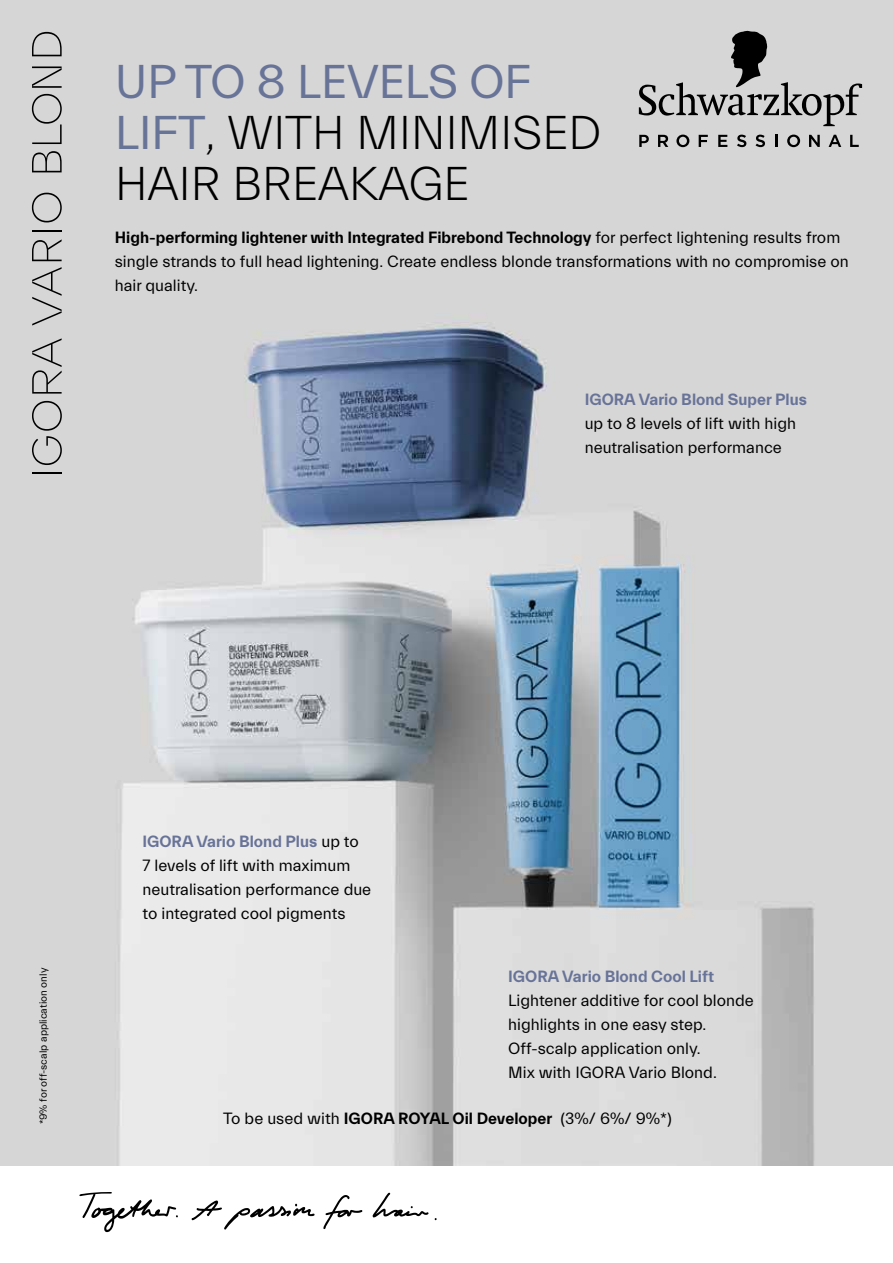
<style>
.page{position:relative;width:893px;height:1263px;background:#fff}
.page>*{position:absolute;margin:0;border:0;box-sizing:border-box;transform-origin:0 0}
.t1{font:300 48px/51px "Everett";letter-spacing:-.01em;color:#000}
.t2{font:16.5px/24px "Everett";color:#000}
.t3{font:700 16.5px "Everett";color:#687398}
.t4{font:10.5px "Everett";color:#000}
.s1{font-weight:400;color:#687398}
.s2{font-weight:700}
.s3{font-weight:700;color:#687398}
</style>
<div class="page">
<img style="left:0;top:0;width:893px;height:1165px">
<svg style="left:32px;top:239px;width:30px;height:22px"></svg>
<hr style="left:32px;top:230px;width:30px;height:2px;background:#000">
<svg style="left:32px;top:151px;width:30px;height:21px"></svg>
<svg style="left:32px;top:66px;width:30px;height:22px"></svg>
<svg style="left:32px;top:32px;width:30px;height:24px"></svg>
<hr style="left:32px;top:472px;width:30px;height:2px;background:#000">
<svg style="left:32px;top:401px;width:30px;height:64px;background:#b7b7b7"></svg>
<svg style="left:32px;top:338px;width:30px;height:56px;background:#b3b3b3"></svg>
<svg style="left:32px;top:193px;width:30px;height:29px"></svg>
<svg style="left:32px;top:267px;width:30px;height:58px;background:#bbb"></svg>
<svg style="left:32px;top:94px;width:30px;height:50px"></svg>
<svg style="left:323px;top:1195px;width:39px;height:34px"></svg>
<svg style="left:372px;top:1193px;width:56px;height:24px"></svg>
<svg style="left:191px;top:1200px;width:124px;height:29px"></svg>
<svg style="left:79px;top:1192px;width:99px;height:40px"></svg>
<svg style="left:639px;top:31px;width:223px;height:95px;background:#b3b3b3"></svg>
<svg style="left:639px;top:135px;width:10px;height:12px"></svg>
<svg style="left:658px;top:135px;width:10px;height:12px"></svg>
<svg style="left:676px;top:135px;width:13px;height:12px"></svg>
<svg style="left:699px;top:135px;width:9px;height:12px"></svg>
<svg style="left:718px;top:135px;width:9px;height:12px"></svg>
<svg style="left:737px;top:135px;width:9px;height:12px"></svg>
<svg style="left:755px;top:135px;width:10px;height:12px"></svg>
<svg style="left:775px;top:135px;width:2px;height:12px"></svg>
<svg style="left:787px;top:135px;width:13px;height:12px"></svg>
<svg style="left:809px;top:135px;width:11px;height:12px"></svg>
<svg style="left:829px;top:135px;width:12px;height:12px"></svg>
<svg style="left:850px;top:135px;width:9px;height:12px"></svg>
<h1 class="t1" style="left:115px;top:57px;width:488px"><span class="s1">UP TO 8 LEVELS OF<br>LIFT</span>, WITH MINIMISED<br>HAIR BREAKAGE</h1>
<p class="t2" style="left:115px;top:226px;width:735px"><span class="s2">High-performing lightener with Integrated Fibrebond Technology</span> for perfect lightening results from single strands to full head lightening. Create endless blonde transformations with no compromise on hair quality.</p>
<p class="t3" style="left:585px;top:390px;width:224px">IGORA Vario Blond Super Plus</p>
<p class="t2" style="left:585px;top:411px;width:213px">up to 8 levels of lift with high neutralisation performance</p>
<p class="t4" style="left:38px;top:1124px;width:158px;rotate:-90deg">*9% for off-scalp application only</p>
<p class="t2" style="left:142px;top:830px;width:230px"><span class="s3">IGORA Vario Blond Plus</span> up to<br>7 levels of lift with maximum neutralisation performance due to integrated cool pigments</p>
<p class="t3" style="left:508px;top:967px;width:207px">IGORA Vario Blond Cool Lift</p>
<p class="t2" style="left:508px;top:988px;width:247px">Lightener additive for cool blonde highlights in one easy step.<br>Off-scalp application only.<br>Mix with IGORA Vario Blond.</p>
<p class="t2" style="left:223px;top:1107px;width:450px">To be used with <span class="s2">IGORA ROYAL Oil Developer</span> (3%/ 6%/ 9%*)</p>
</div>
